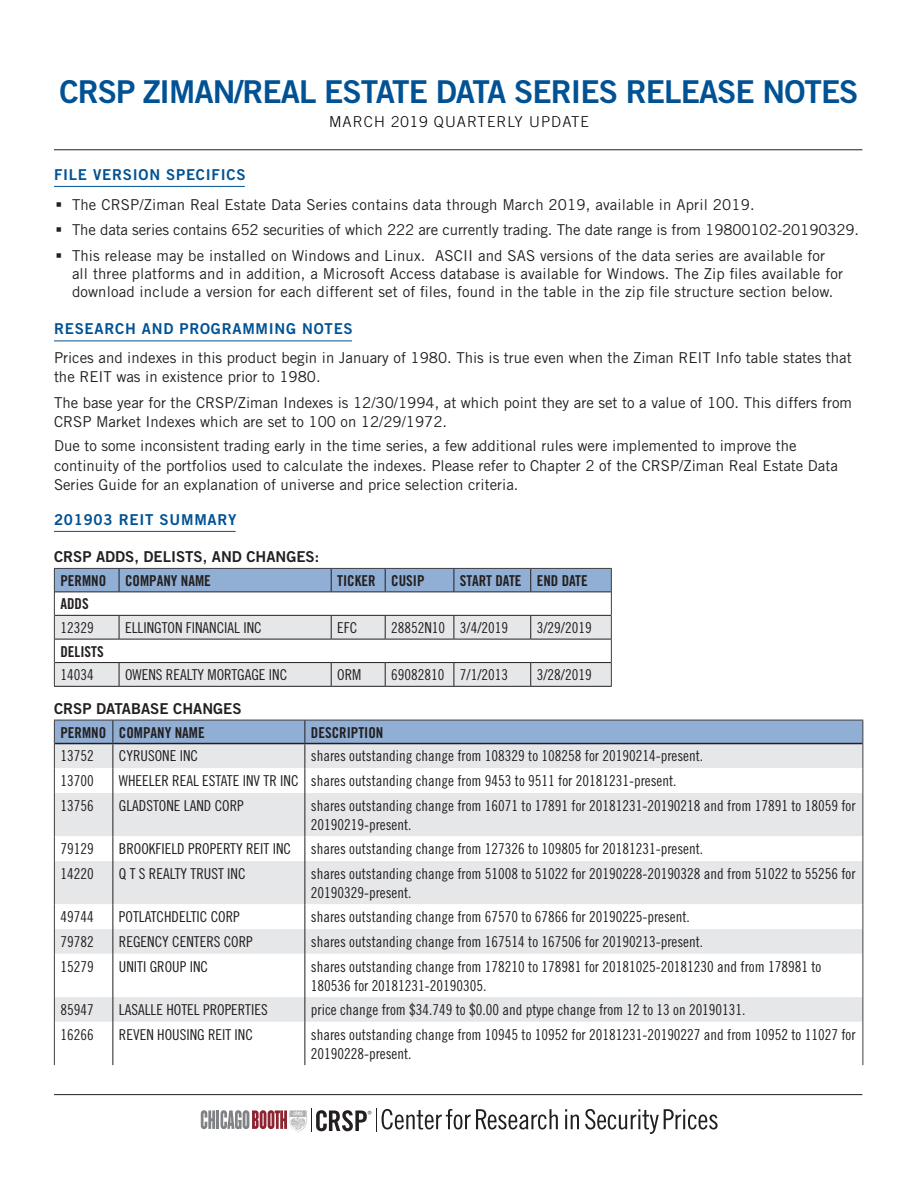
<style>
.page{position:relative;width:918px;height:1188px;background:#fff}
.page>*{position:absolute;margin:0;border:0;box-sizing:border-box;transform-origin:0 0}
.t1{font:31.5px "Trade Gothic Bold Two";letter-spacing:-.03em;color:#005294}
.Table_Content{font:15px/19.5px "Trade Gothic Cond Eighteen";color:#231f20}
.t2{font:15px/19.5px "Trade Gothic";color:#231f20}
.Table_Header{font:15px "Trade Gothic Bold Cond Twenty";color:#231f20}
.Heading_2{font:15px "Trade Gothic Bold Two";letter-spacing:.05em;color:#005294}
.Heading_3{font:15px "Trade Gothic Bold Two";color:#231f20}
.t3{font:300 15px "Trade Gothic";letter-spacing:.07em;color:#000}
</style>
<div class="page">
<hr style="left:54px;top:149px;width:808px;height:1px;background:#231f20">
<hr style="left:54px;top:186px;width:191px;height:1px;background:#005294">
<hr style="left:54px;top:341px;width:298px;height:1px;background:#005294">
<hr style="left:54px;top:531px;width:182px;height:1px;background:#005294">
<hr style="left:54px;top:686px;width:65px;height:1px;background:#231f20">
<hr style="left:119px;top:686px;width:212px;height:1px;background:#231f20">
<hr style="left:331px;top:686px;width:54px;height:1px;background:#231f20">
<hr style="left:385px;top:686px;width:69px;height:1px;background:#231f20">
<hr style="left:454px;top:686px;width:77px;height:1px;background:#231f20">
<hr style="left:531px;top:686px;width:81px;height:1px;background:#231f20">
<svg style="left:54px;top:568px;width:558px;height:118px"></svg>
<svg style="left:55px;top:793px;width:807px;height:272px;fill:#eeeef0"></svg>
<hr style="left:54px;top:793px;width:1px;height:43px;background:#3e3e3f">
<hr style="left:862px;top:793px;width:1px;height:43px;background:#3e3e3f">
<svg style="left:54px;top:836px;width:1px;height:25px"></svg>
<svg style="left:862px;top:836px;width:1px;height:25px"></svg>
<hr style="left:54px;top:861px;width:1px;height:43px;background:#3e3e3f">
<hr style="left:862px;top:861px;width:1px;height:43px;background:#3e3e3f">
<svg style="left:54px;top:904px;width:1px;height:50px"></svg>
<svg style="left:862px;top:904px;width:1px;height:50px"></svg>
<hr style="left:54px;top:954px;width:1px;height:43px;background:#3e3e3f">
<hr style="left:862px;top:954px;width:1px;height:43px;background:#3e3e3f">
<svg style="left:54px;top:997px;width:1px;height:25px"></svg>
<svg style="left:862px;top:997px;width:1px;height:25px"></svg>
<hr style="left:54px;top:1022px;width:1px;height:43px;background:#3e3e3f">
<hr style="left:862px;top:1022px;width:1px;height:43px;background:#3e3e3f">
<svg style="left:54px;top:720px;width:809px;height:73px"></svg>
<hr style="left:112px;top:793px;width:1px;height:43px;background:#231f20">
<hr style="left:304px;top:793px;width:1px;height:43px;background:#231f20">
<svg style="left:112px;top:836px;width:1px;height:25px"></svg>
<svg style="left:304px;top:836px;width:1px;height:25px"></svg>
<hr style="left:112px;top:861px;width:1px;height:43px;background:#231f20">
<hr style="left:304px;top:861px;width:1px;height:43px;background:#231f20">
<svg style="left:112px;top:904px;width:1px;height:50px"></svg>
<svg style="left:304px;top:904px;width:1px;height:50px"></svg>
<hr style="left:112px;top:954px;width:1px;height:43px;background:#231f20">
<hr style="left:304px;top:954px;width:1px;height:43px;background:#231f20">
<svg style="left:112px;top:997px;width:1px;height:25px"></svg>
<svg style="left:304px;top:997px;width:1px;height:25px"></svg>
<hr style="left:112px;top:1022px;width:1px;height:43px;background:#231f20">
<hr style="left:304px;top:1022px;width:1px;height:43px;background:#231f20">
<hr style="left:55px;top:743px;width:58px;height:1px;background:#231f20">
<hr style="left:113px;top:743px;width:192px;height:1px;background:#231f20">
<hr style="left:305px;top:743px;width:557px;height:1px;background:#231f20">
<hr style="left:54px;top:1094px;width:808px;height:1px;background:#231f20">
<svg style="left:565px;top:1109px;width:14px;height:20px"></svg>
<svg style="left:585px;top:1109px;width:133px;height:25px"></svg>
<svg style="left:201px;top:1110px;width:14px;height:19px"></svg>
<hr style="left:216px;top:1110px;width:3px;height:19px;background:#808285">
<svg style="left:221px;top:1109px;width:337px;height:23px"></svg>
<h1 class="t1" style="left:59px;top:73px;width:801px">CRSP ZIMAN/REAL ESTATE DATA SERIES RELEASE NOTES</h1>
<p class="t3" style="left:329px;top:112px;width:243px">MARCH 2019 QUARTERLY U PDATE</p>
<p class="Heading_2" style="left:54px;top:165px;width:193px">FILE VERSION SPECIFICS</p>
<p class="t2" style="left:72px;top:194px;width:684px">The CRSP/Ziman Real Estate Data Series contains data through March 2019, available in April 2019.</p>
<p class="t2" style="left:72px;top:220px;width:788px">The data series contains 652 securities of which 222 are currently trading. The date range is from 19800102-20190329.</p>
<p class="t2" style="left:72px;top:246px;width:773px;line-height:18px">This release may be installed on Windows and Linux. ASCII and SAS versions of the data series are available for all three platforms and in addition, a Microsoft Access database is available for Windows. The Zip files available for download include a version for each different set of files, found in the table in the zip file structure section below.</p>
<p class="Heading_2" style="left:54px;top:319px;width:300px">RESEARCH AND PROGRAMMING NOTES</p>
<p class="t2" style="left:54px;top:347px;width:799px">Prices and indexes in this product begin in January of 1980. This is true even when the Ziman REIT Info table states that the REIT was in existence prior to 1980.</p>
<p class="t2" style="left:54px;top:392px;width:800px">The base year for the CRSP/Ziman Indexes is 12/30/1994, at which point they are set to a value of 100. This differs from<br>CRSP Market Indexes which are set to 100 on 12/29/1972.</p>
<p class="t2" style="left:54px;top:436px;width:785px">Due to some inconsistent trading early in the time series, a few additional rules were implemented to improve the continuity of the portfolios used to calculate the indexes. Please refer to Chapter 2 of the CRSP/Ziman Real Estate Data<br>Series Guide for an explanation of universe and price selection criteria.</p>
<p class="Heading_2" style="left:54px;top:510px;width:184px">201903 REIT SUMMARY</p>
<p class="Heading_3" style="left:54px;top:547px;width:267px">CRSP ADDS, DELISTS, AND CHANGES:</p>
<p class="Table_Header" style="left:60px;top:571px;width:47px">PERMNO</p>
<p class="Table_Header" style="left:125px;top:571px;width:87px">COMPANY NAME</p>
<p class="Table_Header" style="left:337px;top:571px;width:40px">TICKER</p>
<p class="Table_Header" style="left:391px;top:571px;width:35px">CUSIP</p>
<p class="Table_Header" style="left:460px;top:571px;width:63px">START DATE</p>
<p class="Table_Header" style="left:537px;top:571px;width:53px">END DATE</p>
<p class="Table_Header" style="left:60px;top:595px;width:30px">ADDS</p>
<p class="Table_Content" style="left:60px;top:618px;width:35px">12329</p>
<p class="Table_Content" style="left:125px;top:618px;width:138px">ELLINGTON FINANCIAL INC</p>
<p class="Table_Content" style="left:337px;top:618px;width:21px">EFC</p>
<p class="Table_Content" style="left:391px;top:618px;width:56px">28852N10</p>
<p class="Table_Content" style="left:460px;top:618px;width:50px">3/4/2019</p>
<p class="Table_Content" style="left:537px;top:618px;width:56px">3/29/2019</p>
<p class="Table_Header" style="left:60px;top:642px;width:45px">DELISTS</p>
<p class="Table_Content" style="left:60px;top:665px;width:35px">14034</p>
<p class="Table_Content" style="left:125px;top:665px;width:164px">OWENS REALTY MORTGAGE INC</p>
<p class="Table_Content" style="left:337px;top:665px;width:26px">ORM</p>
<p class="Table_Content" style="left:391px;top:665px;width:55px">69082810</p>
<p class="Table_Content" style="left:460px;top:665px;width:50px">7/1/2013</p>
<p class="Table_Content" style="left:537px;top:665px;width:56px">3/28/2019</p>
<p class="Heading_3" style="left:54px;top:699px;width:189px">CRSP DATABASE CHANGES</p>
<p class="Table_Header" style="left:60px;top:723px;width:47px">PERMNO</p>
<p class="Table_Header" style="left:119px;top:723px;width:87px">COMPANY NAME</p>
<p class="Table_Header" style="left:311px;top:723px;width:74px">DESCRIPTION</p>
<p class="Table_Content" style="left:60px;top:746px;width:35px">13752</p>
<p class="Table_Content" style="left:119px;top:746px;width:81px">CYRUSONE INC</p>
<p class="Table_Content" style="left:311px;top:746px;width:394px">shares outstanding change from 108329 to 108258 for 20190214-present.</p>
<p class="Table_Content" style="left:60px;top:771px;width:35px">13700</p>
<p class="Table_Content" style="left:119px;top:771px;width:181px">WHEELER REAL ESTATE INV TR INC</p>
<p class="Table_Content" style="left:311px;top:771px;width:367px">shares outstanding change from 9453 to 9511 for 20181231-present.</p>
<p class="Table_Content" style="left:60px;top:796px;width:35px">13756</p>
<p class="Table_Content" style="left:119px;top:796px;width:126px">GLADSTONE LAND CORP</p>
<p class="Table_Content" style="left:311px;top:796px;width:546px">shares outstanding change from 16071 to 17891 for 20181231-20190218 and from 17891 to 18059 for<br>20190219-present.</p>
<p class="Table_Content" style="left:60px;top:839px;width:35px">79129</p>
<p class="Table_Content" style="left:119px;top:839px;width:174px">BROOKFIELD PROPERTY REIT INC</p>
<p class="Table_Content" style="left:311px;top:839px;width:394px">shares outstanding change from 127326 to 109805 for 20181231-present.</p>
<p class="Table_Content" style="left:60px;top:864px;width:35px">14220</p>
<p class="Table_Content" style="left:119px;top:864px;width:128px">Q T S REALTY TRUST INC</p>
<p class="Table_Content" style="left:311px;top:864px;width:546px">shares outstanding change from 51008 to 51022 for 20190228-20190328 and from 51022 to 55256 for<br>20190329-present.</p>
<p class="Table_Content" style="left:60px;top:907px;width:35px">49744</p>
<p class="Table_Content" style="left:119px;top:907px;width:123px">POTLATCHDELTIC CORP</p>
<p class="Table_Content" style="left:311px;top:907px;width:380px">shares outstanding change from 67570 to 67866 for 20190225-present.</p>
<p class="Table_Content" style="left:60px;top:932px;width:35px">79782</p>
<p class="Table_Content" style="left:119px;top:932px;width:136px">REGENCY CENTERS CORP</p>
<p class="Table_Content" style="left:311px;top:932px;width:394px">shares outstanding change from 167514 to 167506 for 20190213-present.</p>
<p class="Table_Content" style="left:60px;top:956px;width:35px">15279</p>
<p class="Table_Content" style="left:119px;top:956px;width:91px">UNITI GROUP INC</p>
<p class="Table_Content" style="left:311px;top:956px;width:512px">shares outstanding change from 178210 to 178981 for 20181025-20181230 and from 178981 to<br>180536 for 20181231-20190305.</p>
<p class="Table_Content" style="left:60px;top:1000px;width:35px">85947</p>
<p class="Table_Content" style="left:119px;top:1000px;width:150px">LASALLE HOTEL PROPERTIES</p>
<p class="Table_Content" style="left:311px;top:1000px;width:436px">price change from $34.749 to $0.00 and ptype change from 12 to 13 on 20190131.</p>
<p class="Table_Content" style="left:60px;top:1024px;width:35px">16266</p>
<p class="Table_Content" style="left:119px;top:1024px;width:136px">REVEN HOUSING REIT INC</p>
<p class="Table_Content" style="left:311px;top:1024px;width:546px">shares outstanding change from 10945 to 10952 for 20181231-20190227 and from 10952 to 11027 for<br>20190228-present.</p>
</div>
